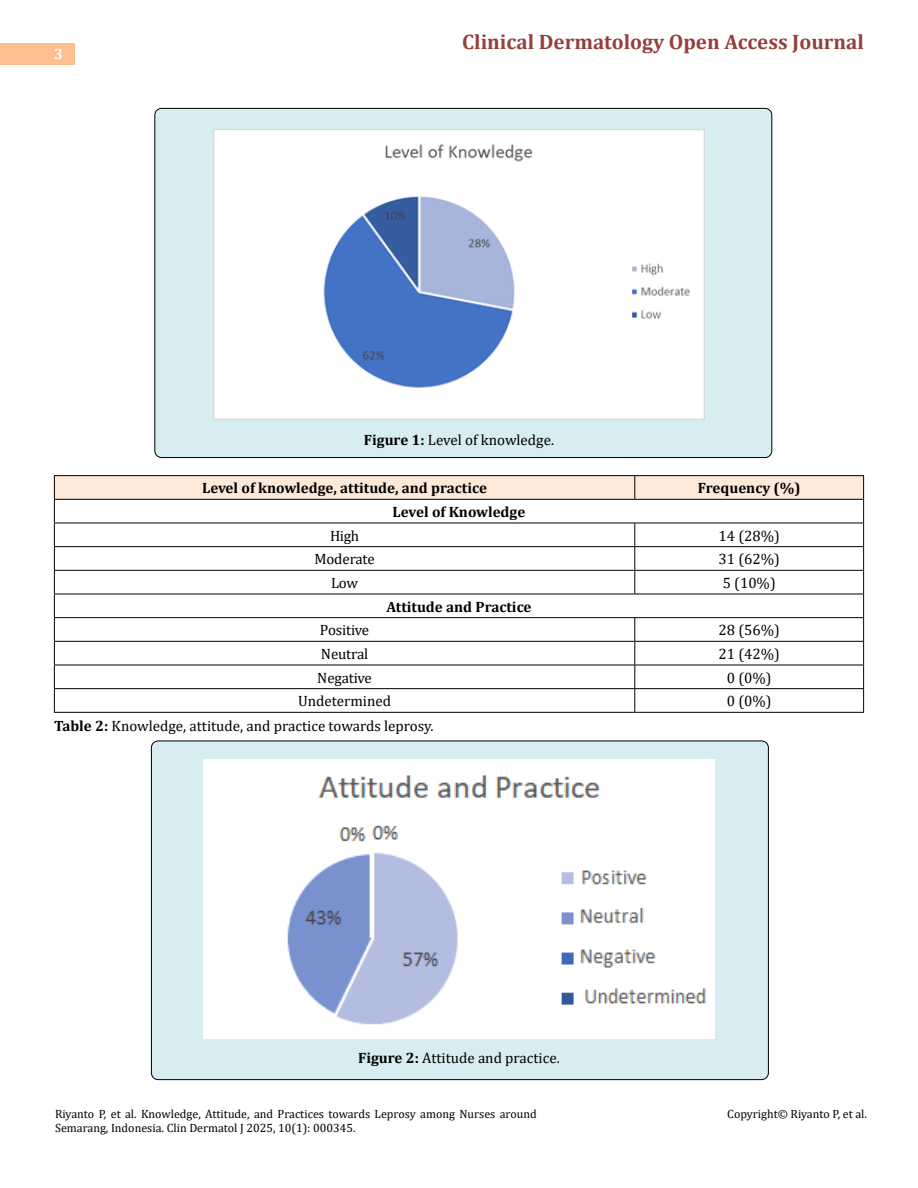
<style>
.page{position:relative;width:918px;height:1188px;background:#fff}
.page>*{position:absolute;margin:0;border:0;box-sizing:border-box;transform-origin:0 0}
.t1{font:700 21px "Cambria";color:#953f3c}
.t2{font:15px "Cambria";color:#000}
.t3{font:700 15px "Cambria";color:#000}
.t4{font:700 15px "Cambria";color:#fff}
.t5{font:12px/14.4px "Cambria";color:#000}
.s1{font-weight:700}
</style>
<div class="page">
<div style="left:0;top:43px;width:75px;height:21px;background:#ffbf91"></div>
<div style="left:151px;top:741px;width:617px;height:339px;background:#d8edf2;border-radius:7px"></div>
<div style="left:155px;top:108px;width:617px;height:350px;background:#d8edf2;border-radius:7px"></div>
<img style="left:213px;top:129px;width:492px;height:291px">
<hr style="left:54px;top:475px;width:581px;height:1px;background:#000">
<hr style="left:635px;top:475px;width:229px;height:1px;background:#000">
<svg style="left:54px;top:476px;width:810px;height:236px"></svg>
<hr style="left:54px;top:712px;width:581px;height:1px;background:#000">
<hr style="left:635px;top:712px;width:229px;height:1px;background:#000">
<img style="left:203px;top:759px;width:512px;height:280px">
<p class="t4" style="left:54px;top:44px;width:10px">3</p>
<h1 class="t1" style="left:462px;top:27px;width:403px">Clinical Dermatology Open Access Journal</h1>
<p class="t2" style="left:364px;top:431px;width:192px"><span class="s1">Figure 1:</span> Level of knowledge.</p>
<p class="t3" style="left:202px;top:478px;width:286px">Level of knowledge, attitude, and practice</p>
<p class="t3" style="left:698px;top:478px;width:104px">Frequency (%)</p>
<p class="t3" style="left:393px;top:501px;width:134px">Level of Knowledge</p>
<p class="t2" style="left:330px;top:527px;width:31px">High</p>
<p class="t2" style="left:719px;top:527px;width:63px">14 (28%)</p>
<p class="t2" style="left:314px;top:550px;width:62px">Moderate</p>
<p class="t2" style="left:719px;top:550px;width:63px">31 (62%)</p>
<p class="t2" style="left:331px;top:574px;width:28px">Low</p>
<p class="t2" style="left:723px;top:574px;width:55px">5 (10%)</p>
<p class="t3" style="left:386px;top:596px;width:147px">Attitude and Practice</p>
<p class="t2" style="left:320px;top:621px;width:51px">Positive</p>
<p class="t2" style="left:719px;top:621px;width:63px">28 (56%)</p>
<p class="t2" style="left:321px;top:645px;width:49px">Neutral</p>
<p class="t2" style="left:719px;top:645px;width:63px">21 (42%)</p>
<p class="t2" style="left:317px;top:669px;width:56px">Negative</p>
<p class="t2" style="left:727px;top:669px;width:46px">0 (0%)</p>
<p class="t2" style="left:298px;top:692px;width:94px">Undetermined</p>
<p class="t2" style="left:727px;top:692px;width:46px">0 (0%)</p>
<p class="t2" style="left:54px;top:718px;width:381px"><span class="s1">Table 2:</span> Knowledge, attitude, and practice towards leprosy.</p>
<p class="t2" style="left:358px;top:1049px;width:203px"><span class="s1">Figure 2:</span> Attitude and practice.</p>
<p class="t5" style="left:55px;top:1106px;width:483px">Riyanto P, et al. Knowledge, Attitude, and Practices towards Leprosy among Nurses around<br>Semarang, Indonesia. Clin Dermatol J 2025, 10(1): 000345.</p>
<p class="t5" style="left:727px;top:1106px;width:141px">Copyright© Riyanto P, et al.</p>
</div>
